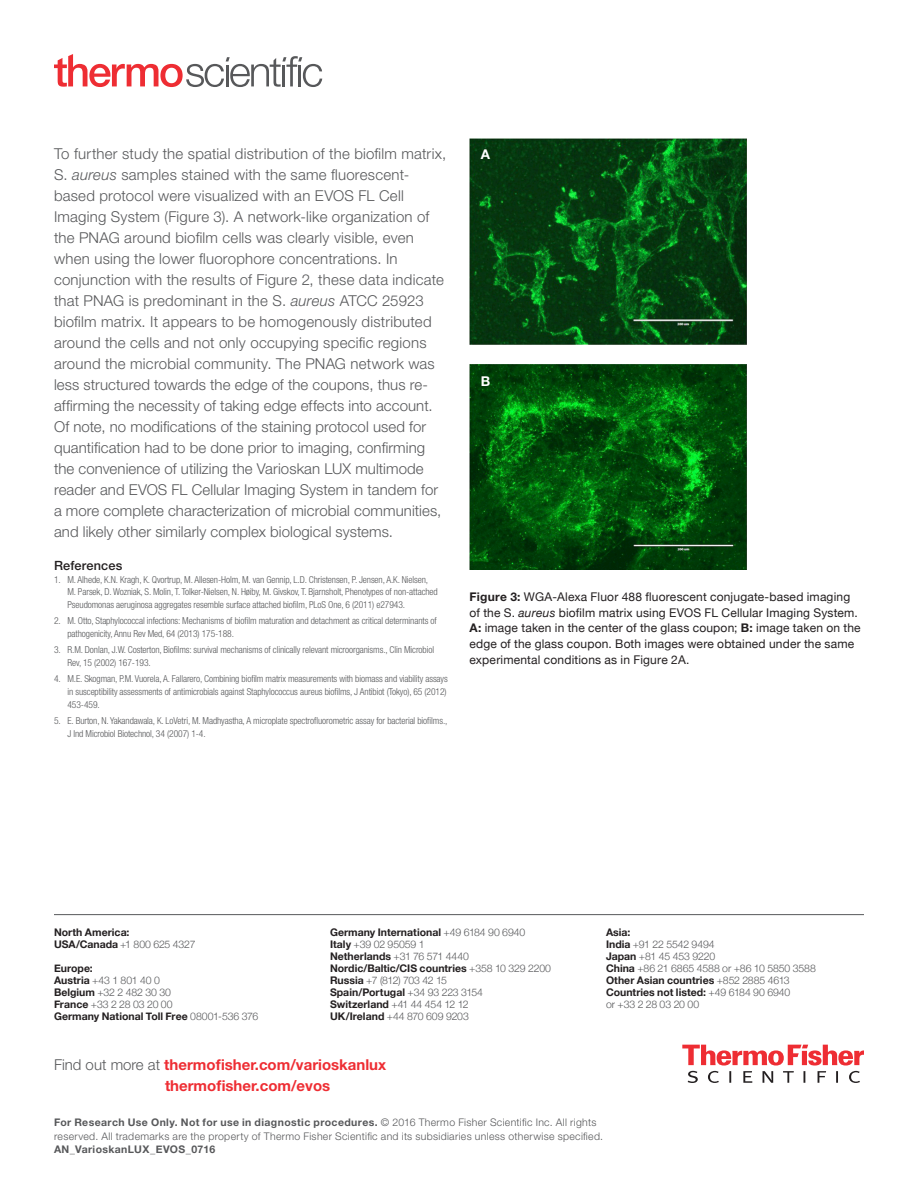
<style>
.page{position:relative;width:918px;height:1188px;background:#fff}
.page>*{position:absolute;margin:0;border:0;box-sizing:border-box;transform-origin:0 0}
.Body_Copy{font:300 15px/21px "Helvetica Neue LT Std";letter-spacing:.01em;color:#57585a}
.CTA{font:700 15px/21px "Helvetica Neue LT Std";color:#ee2d33}
.t1{font:700 13.5px "Helvetica Neue LT Std";color:#fff}
.References_Heading{font:500 12.75px "Helvetica Neue LT Std";letter-spacing:.015em;color:#231f20}
.Figure_Caption{font:12px/15.8px "Helvetica Neue";letter-spacing:.015em;color:#231f20}
.Location_Numbers{font:300 10.5px/12px "Helvetica Neue";letter-spacing:-.01em;color:#57585a}
.Copyright___Tactic{font:300 10.5px/13.5px "Helvetica Neue LT Std";letter-spacing:.03em;color:#57585a}
.Location_Numbers-2{font:700 10.5px "Helvetica Neue";color:#231f20}
.Location_Numbers-3{font:300 10.5px "Helvetica Neue";letter-spacing:-.045em;color:#57585a}
.Location_Numbers-4{font:300 10.5px "Helvetica Neue";letter-spacing:-.035em;color:#57585a}
.t2{font:300 condensed 9.6px/12.8px "Helvetica Neue LT Std";letter-spacing:-.01em;color:#57585a}
.s1{font-style:italic}
.s2{font-family:"Helvetica Neue LT Std";font-weight:700}
.s3{font-weight:700;color:#231f20}
.s4{font-weight:300;color:#57585a}
.s5{font-weight:700}
.s6{font-family:"Helvetica Neue";font-weight:700}
</style>
<div class="page">
<svg style="left:682px;top:1045px;width:182px;height:38px"></svg>
<svg style="left:54px;top:54px;width:268px;height:33px"></svg>
<hr style="left:54px;top:914px;width:810px;height:1px;background:#57585a">
<img style="left:470px;top:364px;width:276px;height:205px">
<img style="left:470px;top:138px;width:276px;height:207px">
<p class="Body_Copy" style="left:54px;top:143px;width:394px">To further study the spatial distribution of the biofilm matrix, S. <span class="s1">aureus</span> samples stained with the same fluorescent&shy;based protocol were visualized with an EVOS FL Cell Imaging System (Figure 3). A network-like organization of the PNAG around biofilm cells was clearly visible, even when using the lower fluorophore concentrations. In conjunction with the results of Figure 2, these data indicate that PNAG is predominant in the S. <span class="s1">aureus</span> ATCC 25923 biofilm matrix. It appears to be homogenously distributed around the cells and not only occupying specific regions around the microbial community. The PNAG network was less structured towards the edge of the coupons, thus re&shy;affirming the necessity of taking edge effects into account.<br>Of note, no modifications of the staining protocol used for quantification had to be done prior to imaging, confirming the convenience of utilizing the Varioskan LUX multimode reader and EVOS FL Cellular Imaging System in tandem for a more complete characterization of microbial communities, and likely other similarly complex biological systems.</p>
<p class="References_Heading" style="left:54px;top:558px;width:70px">References</p>
<p class="t2" style="left:68px;top:573px;width:372px;text-indent:-14px">1. M. Alhede, K.N. Kragh, K. Qvortrup, M. Allesen-Holm, M. van Gennip, L.D. Christensen, P. Jensen, A.K. Nielsen,<br>M. Parsek, D. Wozniak, S. Molin, T. Tolker-Nielsen, N. Høiby, M. Givskov, T. Bjarnsholt, Phenotypes of non-attached<br>Pseudomonas aeruginosa aggregates resemble surface attached biofilm, PLoS One, 6 (2011) e27943.</p>
<p class="t2" style="left:68px;top:615px;width:371px;text-indent:-14px">2. M. Otto, Staphylococcal infections: Mechanisms of biofilm maturation and detachment as critical determinants of pathogenicity, Annu Rev Med, 64 (2013) 175-188.</p>
<p class="t2" style="left:68px;top:644px;width:368px;text-indent:-14px">3. R.M. Donlan, J.W. Costerton, Biofilms: survival mechanisms of clinically relevant microorganisms., Clin Microbiol<br>Rev, 15 (2002) 167-193.</p>
<p class="t2" style="left:68px;top:673px;width:382px;text-align:justify;text-indent:-14px">4. M.E. Skogman, P.M. Vuorela, A. Fallarero, Combining biofilm matrix measurements with biomass and viability assays in susceptibility assessments of antimicrobials against Staphylococcus aureus biofilms, J Antibiot (Tokyo), 65 (2012)<br>453-459.</p>
<p class="t2" style="left:68px;top:714px;width:382px;text-indent:-14px">5. E. Burton, N. Yakandawala, K. LoVetri, M. Madhyastha, A microplate spectrofluorometric assay for bacterial biofilms.,<br>J Ind Microbiol Biotechnol, 34 (2007) 1-4.</p>
<p class="t1" style="left:481px;top:146px;width:11px">A</p>
<p class="t1" style="left:481px;top:372px;width:11px">B</p>
<p class="Figure_Caption" style="left:470px;top:589px;width:393px"><span class="s2">Figure 3:</span> WGA-Alexa Fluor 488 fluorescent conjugate-based imaging of the S. <span class="s1">aureus</span> biofilm matrix using EVOS FL Cellular Imaging System.<br><span class="s2">A:</span> image taken in the center of the glass coupon; <span class="s2">B:</span> image taken on the edge of the glass coupon. Both images were obtained under the same experimental conditions as in Figure 2A.</p>
<p class="Location_Numbers-2" style="left:54px;top:924px;width:77px">North America:</p>
<p class="Location_Numbers" style="left:54px;top:937px;width:143px"><span class="s3">USA/Canada</span> +1 800 625 4327</p>
<p class="Location_Numbers-2" style="left:54px;top:960px;width:40px">Europe:</p>
<p class="Location_Numbers" style="left:54px;top:973px;width:107px"><span class="s3">Austria</span> +43 1 801 40 0</p>
<p class="Location_Numbers" style="left:54px;top:985px;width:118px"><span class="s3">Belgium</span> +32 2 482 30 30</p>
<p class="Location_Numbers" style="left:54px;top:997px;width:120px"><span class="s3">France</span> +33 2 28 03 20 00</p>
<p class="Location_Numbers-2" style="left:54px;top:1008px;width:206px">Germany National Toll Free <span class="s4">08001-536 376</span></p>
<p class="Location_Numbers-2" style="left:330px;top:924px;width:197px">Germany International <span class="s4">+49 6184 90 6940</span></p>
<p class="Location_Numbers" style="left:330px;top:937px;width:96px"><span class="s3">Italy</span> +39 02 95059 1</p>
<p class="Location_Numbers-4" style="left:330px;top:948px;width:140px"><span class="s3">Netherlands</span> +31 76 571 4440</p>
<p class="Location_Numbers-2" style="left:330px;top:960px;width:223px">Nordic/Baltic/CIS countries <span class="s4">+358 10 329 2200</span></p>
<p class="Location_Numbers-3" style="left:330px;top:972px;width:119px"><span class="s3">Russia</span> +7 (812) 703 42 15</p>
<p class="Location_Numbers-2" style="left:330px;top:984px;width:155px">Spain/Portugal <span class="s4">+34 93 223 3154</span></p>
<p class="Location_Numbers-3" style="left:330px;top:996px;width:140px"><span class="s3">Switzerland</span> +41 44 454 12 12</p>
<p class="Location_Numbers" style="left:330px;top:1009px;width:140px"><span class="s3">UK/Ireland</span> +44 870 609 9203</p>
<p class="Location_Numbers-2" style="left:606px;top:924px;width:26px">Asia:</p>
<p class="Location_Numbers" style="left:606px;top:937px;width:110px"><span class="s3">India</span> +91 22 5542 9494</p>
<p class="Location_Numbers" style="left:606px;top:949px;width:111px"><span class="s3">Japan</span> +81 45 453 9220</p>
<p class="Location_Numbers" style="left:606px;top:961px;width:211px"><span class="s3">China</span> +86 21 6865 4588 or +86 10 5850 3588</p>
<p class="Location_Numbers-2" style="left:606px;top:972px;width:185px">Other Asian countries <span class="s4">+852 2885 4613</span></p>
<p class="Location_Numbers" style="left:606px;top:985px;width:186px"><span class="s3">Countries not listed:</span> +49 6184 90 6940 or +33 2 28 03 20 00</p>
<p class="CTA" style="left:165px;top:1054px;width:223px;text-indent:-111px"><span class="s4">Find out more at</span> thermofisher.com/varioskanlux thermofisher.com/evos</p>
<p class="Copyright___Tactic" style="left:54px;top:1116px;width:551px"><span class="s5">For Research Use Only. Not for use in diagnostic procedures.</span> © 2016 Thermo Fisher Scientific Inc. All rights reserved. All trademarks are the property of Thermo Fisher Scientific and its subsidiaries unless otherwise specified.<br><span class="s6">AN_VarioskanLUX_EVOS_0716</span></p>
</div>
